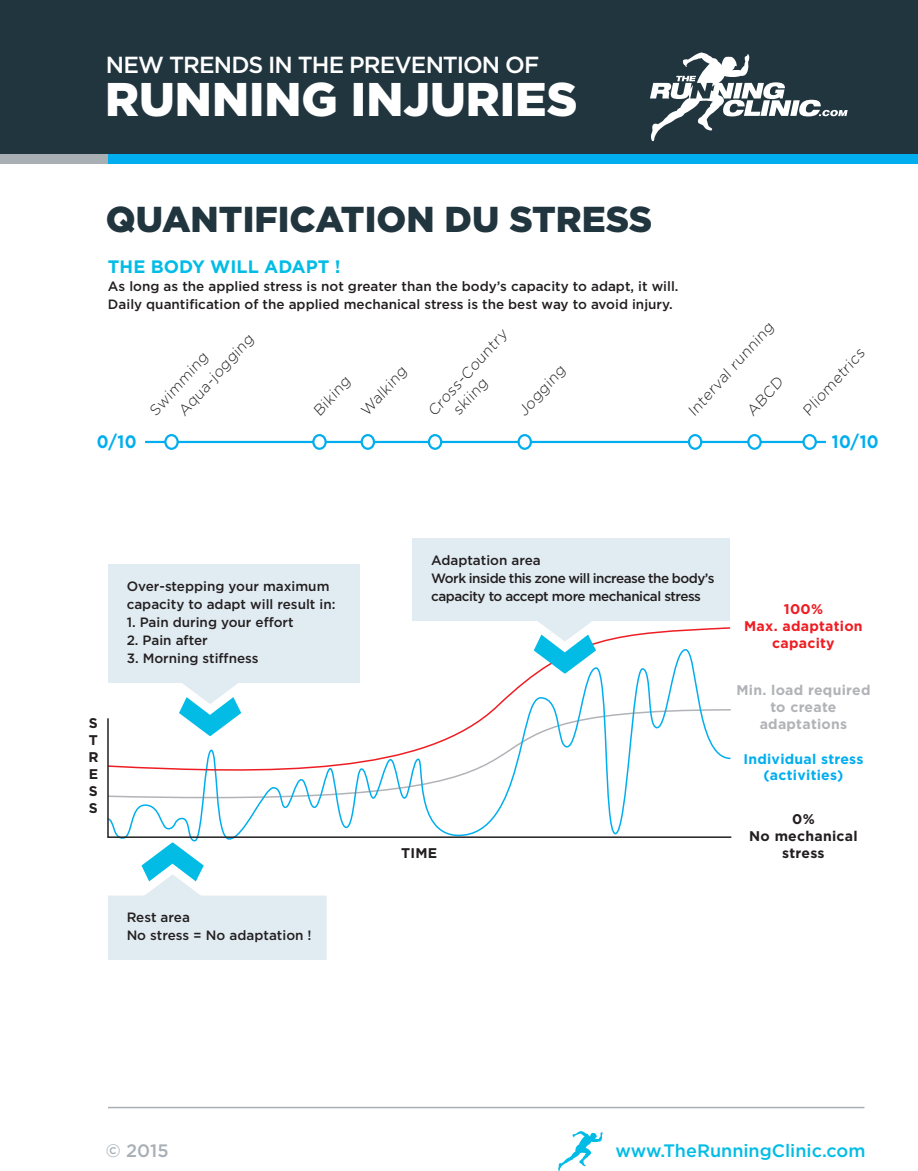
<style>
.page{position:relative;width:918px;height:1171px;background:#fff}
.page>*{position:absolute;margin:0;border:0;box-sizing:border-box;transform-origin:0 0}
.t1{font:900 47.25px "Gotham";color:#fff}
.t2{font:900 36px "Gotham";color:#21353f}
.t3{font:500 23.25px "Gotham";letter-spacing:-.04em;color:#fff}
.t4{font:500 18px "Gotham";color:#02bce5}
.t5{font:700 18px "Gotham";color:#02bce5}
.t6{font:700 18px "Gotham";color:#00aeef;scale:.9 1}
.t7{font:500 18px "Gotham";color:#a8b0b6}
.t8{font:300 14.85px/21.3px "Gotham";color:#231f20}
.t9{font:700 13.95px/16.8px "Gotham";letter-spacing:.02em;color:#b2b3b7;text-align:center}
.t10{font:700 13.95px/16.8px "Gotham";letter-spacing:.02em;color:#231f20;text-align:center}
.t11{font:700 13.95px/16.8px "Gotham";letter-spacing:.02em;color:#00aeef;text-align:center}
.t12{font:700 13.95px/16.8px "Gotham";letter-spacing:.02em;color:#ee1d23;text-align:center}
.t13{font:500 13.5px/18px "Gotham";color:#231f20}
.t14{font:500 13.5px/18px "Gotham";letter-spacing:-.035em;color:#231f20}
</style>
<div class="page">
<hr style="left:145px;top:441px;width:681px;height:2px;background:#00aeef">
<svg style="left:165px;top:435px;width:13px;height:14px"></svg>
<div style="left:164px;top:434px;width:15px;height:16px;border:2px solid #00aeef;border-radius:50%"></div>
<div style="left:519px;top:435px;width:12px;height:14px;background:#fff;border-radius:50%"></div>
<div style="left:518px;top:434px;width:14px;height:16px;border:2px solid #00aeef;border-radius:50%"></div>
<svg style="left:804px;top:435px;width:12px;height:14px"></svg>
<div style="left:802px;top:434px;width:15px;height:16px;border:2px solid #00aeef;border-radius:50%"></div>
<svg style="left:748px;top:435px;width:13px;height:14px"></svg>
<div style="left:747px;top:434px;width:15px;height:16px;border:2px solid #00aeef;border-radius:50%"></div>
<svg style="left:689px;top:435px;width:12px;height:14px"></svg>
<div style="left:688px;top:434px;width:14px;height:16px;border:2px solid #00aeef;border-radius:50%"></div>
<svg style="left:313px;top:435px;width:13px;height:14px"></svg>
<div style="left:312px;top:434px;width:15px;height:16px;border:2px solid #00aeef;border-radius:50%"></div>
<div style="left:362px;top:435px;width:12px;height:14px;background:#fff;border-radius:50%"></div>
<div style="left:361px;top:434px;width:14px;height:16px;border:2px solid #00aeef;border-radius:50%"></div>
<svg style="left:429px;top:435px;width:12px;height:14px"></svg>
<div style="left:428px;top:434px;width:14px;height:16px;border:2px solid #00aeef;border-radius:50%"></div>
<div style="left:108px;top:564px;width:252px;height:119px;background:#e1ecf2"></div>
<div style="left:108px;top:895px;width:219px;height:64px;background:#e1ecf2"></div>
<div style="left:412px;top:538px;width:318px;height:82px;background:#e1ecf2"></div>
<svg style="left:241px;top:627px;width:490px;height:89px"></svg>
<svg style="left:107px;top:716px;width:625px;height:122px"></svg>
<svg style="left:179px;top:683px;width:62px;height:53px"></svg>
<svg style="left:141px;top:842px;width:63px;height:54px"></svg>
<svg style="left:534px;top:620px;width:62px;height:53px"></svg>
<div style="left:0;top:0;width:918px;height:154px;background:#21353f"></div>
<svg style="left:650px;top:52px;width:198px;height:89px"></svg>
<hr style="left:108px;top:1106px;width:756px;height:2px;background:#a8b0b6">
<div style="left:0;top:154px;width:918px;height:10px;background:#00aeef"></div>
<div style="left:0;top:154px;width:108px;height:10px;background:#a8b0b6"></div>
<svg style="left:558px;top:1131px;width:45px;height:39px"></svg>
<h3 class="t3" style="left:106px;top:56px;width:435px">NEW TRENDS IN THE PREVENTION OF</h3>
<h1 class="t1" style="left:105px;top:83px;width:474px">RUNNING INJURIES</h1>
<h2 class="t2" style="left:106px;top:206px;width:548px">QUANTIFICATION DU STRESS</h2>
<h3 class="t5" style="left:108px;top:256px;width:234px">THE BODY WILL ADAPT !</h3>
<p class="t13" style="left:108px;top:278px;width:572px">As long as the applied stress is not greater than the body’s capacity to adapt, it will.<br>Daily quantification of the applied mechanical stress is the best way to avoid injury.</p>
<p class="t8" style="left:157px;top:392px;width:106px;text-indent:-19px;rotate:-48deg">Swimming<br>Aqua-jogging</p>
<p class="t8" style="left:436px;top:395px;width:95px;line-height:17.9px;text-indent:-17px;rotate:-48deg">Cross-Country skiing</p>
<p class="t8" style="left:513px;top:406px;width:64px;rotate:-48deg">Jogging</p>
<p class="t8" style="left:308px;top:406px;width:49px;rotate:-48deg">Biking</p>
<p class="t8" style="left:355px;top:406px;width:62px;rotate:-48deg">Walking</p>
<p class="t8" style="left:683px;top:406px;width:121px;rotate:-48deg">Interval running</p>
<p class="t8" style="left:742px;top:406px;width:48px;rotate:-48deg">ABCD</p>
<p class="t8" style="left:797px;top:406px;width:86px;rotate:-48deg">Pliometrics</p>
<h3 class="t6" style="left:97px;top:431px;width:46px">0/10</h3>
<h3 class="t6" style="left:832px;top:431px;width:54px">10/10</h3>
<p class="t10" style="left:88px;top:715px;width:12px;text-align:justify">S T R E S S</p>
<p class="t13" style="left:127px;top:578px;width:210px">Over-stepping your maximum capacity to adapt will result in:</p>
<p class="t13" style="left:127px;top:614px;width:169px">1. Pain during your effort</p>
<p class="t13" style="left:127px;top:632px;width:83px">2. Pain after</p>
<p class="t13" style="left:127px;top:650px;width:133px">3. Morning stiffness</p>
<p class="t13" style="left:127px;top:909px;width:187px">Rest area<br>No stress = No adaptation !</p>
<p class="t14" style="left:431px;top:552px;width:285px">Adaptation area<br>Work inside this zone will increase the body’s capacity to accept more mechanical stress</p>
<p class="t12" style="left:744px;top:600px;width:120px">100%<br>Max. adaptation capacity</p>
<p class="t9" style="left:736px;top:682px;width:136px">Min. load required to create adaptations</p>
<p class="t11" style="left:743px;top:750px;width:122px">Individual stress (activities)</p>
<p class="t10" style="left:749px;top:811px;width:110px">0%<br>No mechanical</p>
<p class="t10" style="left:401px;top:845px;width:38px">TIME</p>
<p class="t10" style="left:782px;top:844px;width:44px">stress</p>
<h3 class="t7" style="left:106px;top:1144px;width:64px">© 2015</h3>
<h3 class="t4" style="left:616px;top:1144px;width:251px">www.TheRunningClinic.com</h3>
</div>
